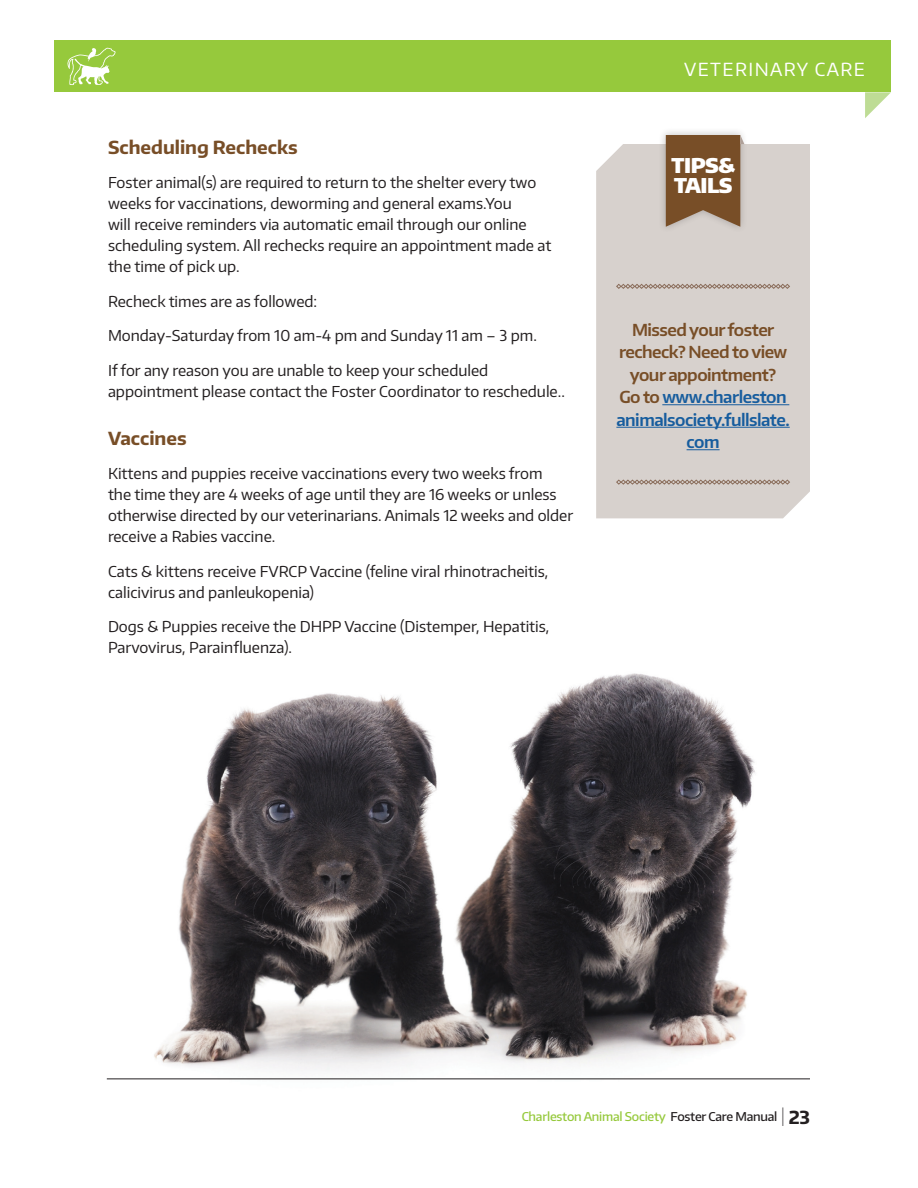
<style>
.page{position:relative;width:918px;height:1188px;background:#fff}
.page>*{position:absolute;margin:0;border:0;box-sizing:border-box;transform-origin:0 0}
.t1{font:900 20.4px/19.2px "Encode Sans";letter-spacing:-.03em;color:#fff}
.t2{font:700 18px "Encode Sans";color:#784e27}
.t3{font:18px "Encode Sans";letter-spacing:.08em;color:#fff}
.t4{font:600 16.5px/22.5px "Encode Sans";letter-spacing:-.03em;color:#784e27;text-align:center}
.t5{font:15px/21px "Encode Sans";color:#231f20}
.t6{font:500 12.15px "Encode Sans";letter-spacing:-.02em;color:#96c93c}
.s1{color:#175d9e}
.s2{color:#231f20}
.s3{font-size:18.15px;color:#231f20}
.s4{font-weight:700;font-size:18px;color:#231f20}
</style>
<div class="page">
<img style="left:132px;top:673px;width:654px;height:407px">
<div style="left:54px;top:40px;width:837px;height:52px;background:#96c93c"></div>
<svg style="left:865px;top:92px;width:26px;height:26px"></svg>
<svg style="left:68px;top:48px;width:48px;height:37px"></svg>
<div style="left:596px;top:144px;width:214px;height:374px;background:#d7d1cd"></div>
<svg style="left:616px;top:284px;width:174px;height:5px"></svg>
<hr style="left:662px;top:404px;width:127px;height:1px;background:#175d9e">
<hr style="left:616px;top:427px;width:174px;height:1px;background:#175d9e">
<hr style="left:687px;top:449px;width:33px;height:1px;background:#175d9e">
<svg style="left:616px;top:480px;width:174px;height:5px"></svg>
<div style="left:658px;top:127px;width:90px;height:107px;background:#231f20;opacity:.25"></div>
<svg style="left:666px;top:135px;width:78px;height:92px;background:#835e3c"></svg>
<hr style="left:107px;top:1078px;width:703px;height:1px;background:#231f20">
<p class="t2" style="left:108px;top:135px;width:191px">Scheduling Rechecks</p>
<p class="t5" style="left:108px;top:171px;width:445px">Foster animal(s) are required to return to the shelter every two weeks for vaccinations, deworming and general exams.You<br>will receive reminders via automatic email through our online scheduling system. All rechecks require an appointment made at the time of pick up.</p>
<p class="t5" style="left:108px;top:290px;width:211px">Recheck times are as followed:</p>
<p class="t5" style="left:108px;top:324px;width:430px">Monday-Saturday from 10 am-4 pm and Sunday 11 am – 3 pm.</p>
<p class="t5" style="left:108px;top:359px;width:458px">If for any reason you are unable to keep your scheduled appointment please contact the Foster Coordinator to reschedule..</p>
<p class="t2" style="left:108px;top:426px;width:80px">Vaccines</p>
<p class="t5" style="left:108px;top:462px;width:467px">Kittens and puppies receive vaccinations every two weeks from<br>the time they are 4 weeks of age until they are 16 weeks or unless otherwise directed by our veterinarians. Animals 12 weeks and older receive a Rabies vaccine.</p>
<p class="t5" style="left:108px;top:560px;width:442px">Cats &amp; kittens receive FVRCP Vaccine (feline viral rhinotracheitis, calicivirus and panleukopenia)</p>
<p class="t5" style="left:108px;top:615px;width:443px">Dogs &amp; Puppies receive the DHPP Vaccine (Distemper, Hepatitis,<br>Parvovirus, Parainfluenza).</p>
<p class="t3" style="left:684px;top:57px;width:183px">VETERINARY CARE</p>
<h1 class="t1" style="left:671px;top:155px;width:65px">TIPS&amp;<br>TAILS</h1>
<p class="t4" style="left:616px;top:318px;width:175px">Missed your foster recheck? Need to view your appointment?<br>Go to <span class="s1">www.charleston animalsociety.fullslate. com</span></p>
<p class="t6" style="left:522px;top:1108px;width:290px">Charleston Animal Society <span class="s2">Foster Care Manual</span> <span class="s3">|</span> <span class="s4">23</span></p>
</div>
